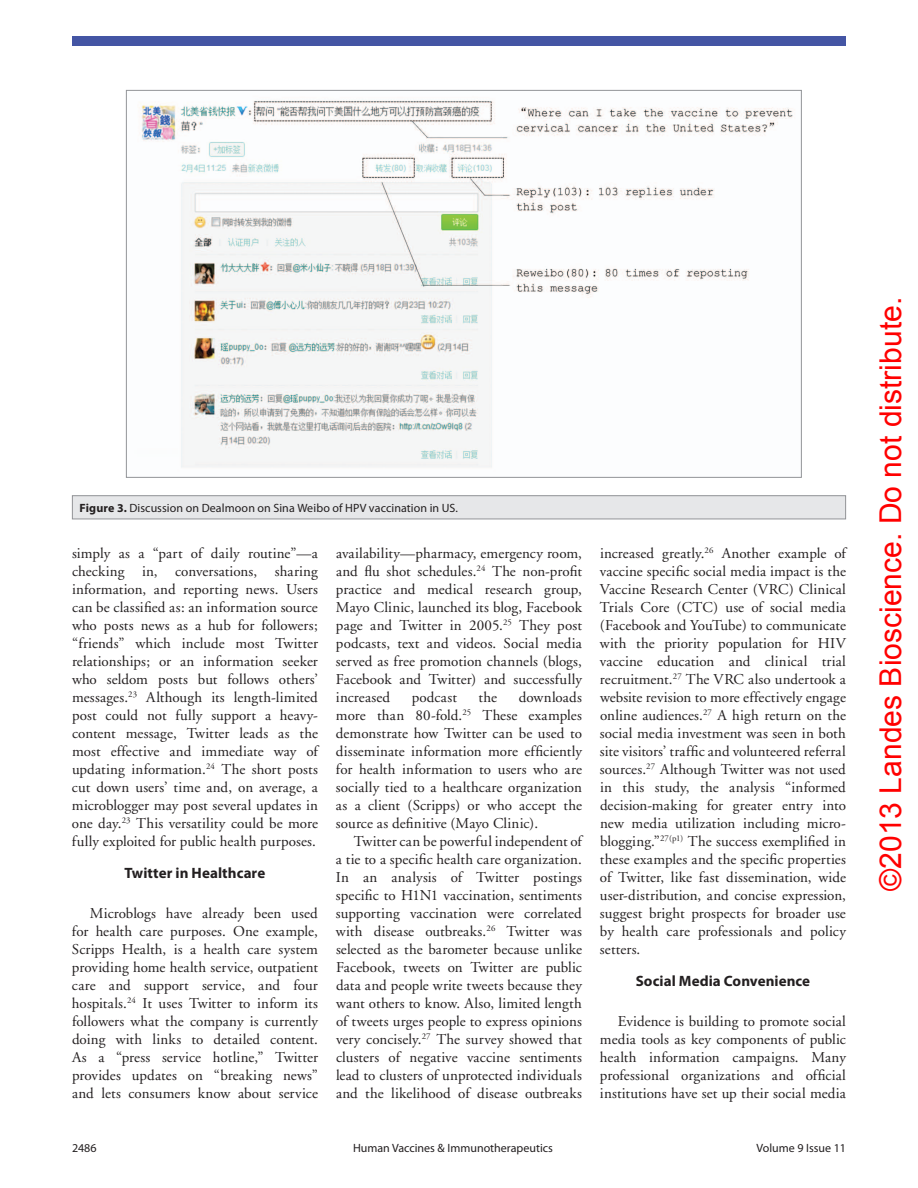
<style>
.page{position:relative;width:918px;height:1188px;background:#fff}
.page>*{position:absolute;margin:0;border:0;box-sizing:border-box;transform-origin:0 0}
.t1{font:30.15px "Arial";color:#f00}
.t2{font:15px/18px "Adobe Garamond";letter-spacing:.01em;color:#231f20;text-align:justify}
.t3{font:700 15px "Myriad Pro";letter-spacing:.005em;color:#231f20}
.t4{font:12px "Myriad Pro";color:#231f20}
.s1{font-weight:700}
</style>
<div class="page">
<div style="left:72px;top:36px;width:774px;height:10px;background:#4455a4"></div>
<img style="left:139px;top:100px;width:654px;height:368px">
<div style="left:72px;top:496px;width:774px;height:23px;background:#e6e7e9"></div>
<div style="left:72px;top:495px;width:774px;height:24px;border:1px solid #939598"></div>
<p class="t4" style="left:80px;top:500px;width:380px"><span class="s1">Figure 3.</span> Discussion on Dealmoon on Sina Weibo of HPV vaccination in US.</p>
<p class="t2" style="left:72px;top:545px;width:248px">simply as a “part of daily routine”—a checking in, conversations, sharing information, and reporting news. Users can be classified as: an information source who posts news as a hub for followers; “friends” which include most Twitter relationships; or an information seeker who seldom posts but follows others’ messages.<sup>23</sup> Although its length-limited post could not fully support a heavy&shy;content message, Twitter leads as the most effective and immediate way of updating information.<sup>24</sup> The short posts cut down users’ time and, on average, a microblogger may post several updates in one day.<sup>23</sup> This versatility could be more fully exploited for public health purposes.</p>
<p class="t3" style="left:125px;top:863px;width:142px">Twitter in Healthcare</p>
<p class="t2" style="left:72px;top:905px;width:248px;text-indent:18px">Microblogs have already been used for health care purposes. One example, Scripps Health, is a health care system providing home health service, outpatient care and support service, and four hospitals.<sup>24</sup> It uses Twitter to inform its followers what the company is currently doing with links to detailed content.<br>As a “press service hotline,” Twitter provides updates on “breaking news” and lets consumers know about service</p>
<p class="t2" style="left:336px;top:545px;width:248px">availability—pharmacy, emergency room, and flu shot schedules.<sup>24</sup> The non-profit practice and medical research group, Mayo Clinic, launched its blog, Facebook page and Twitter in 2005.<sup>25</sup> They post podcasts, text and videos. Social media served as free promotion channels (blogs, Facebook and Twitter) and successfully increased</p>
<p class="t2" style="left:336px;top:689px;width:248px;text-indent:183px">downloads more than 80-fold.<sup>25</sup> These examples demonstrate how Twitter can be used to disseminate information more efficiently for health information to users who are socially tied to a healthcare organization as a client (Scripps) or who accept the source as definitive (Mayo Clinic).</p>
<p class="t2" style="left:336px;top:833px;width:248px;text-indent:18px">Twitter can be powerful independent of a tie to a specific health care organization.<br>In an analysis of Twitter postings specific to H1N1 vaccination, sentiments supporting vaccination were correlated with disease outbreaks.<sup>26</sup> Twitter was selected as the barometer because unlike Facebook, tweets on Twitter are public data and people write tweets because they want others to know. Also, limited length of tweets urges people to express opinions very concisely.<sup>27</sup> The survey showed that clusters of negative vaccine sentiments lead to clusters of unprotected individuals and the likelihood of disease outbreaks</p>
<p class="t2" style="left:412px;top:689px;width:47px">podcast</p>
<p class="t2" style="left:479px;top:689px;width:20px">the</p>
<p class="t2" style="left:600px;top:545px;width:248px">increased greatly.<sup>26</sup> Another example of vaccine specific social media impact is the Vaccine Research Center (VRC) Clinical Trials Core (CTC) use of social media (Facebook and YouTube) to communicate with the priority population for HIV vaccine education and clinical trial recruitment.<sup>27</sup> The VRC also undertook a website revision to more effectively engage online audiences.<sup>27</sup> A high return on the social media investment was seen in both site visitors’ traffic and volunteered referral sources.<sup>27</sup> Although Twitter was not used in this study, the analysis “informed decision-making for greater entry into new media utilization including micro&shy;blogging.”<sup>27(p1)</sup> The success exemplified in these examples and the specific properties of Twitter, like fast dissemination, wide user-distribution, and concise expression, suggest bright prospects for broader use by health care professionals and policy setters.</p>
<p class="t3" style="left:636px;top:971px;width:176px">Social Media Convenience</p>
<p class="t2" style="left:600px;top:1013px;width:247px;text-indent:18px">Evidence is building to promote social media tools as key components of public health information campaigns. Many professional organizations and official institutions have set up their social media</p>
<p class="t4" style="left:72px;top:1141px;width:26px">2486</p>
<p class="t4" style="left:353px;top:1141px;width:201px">Human Vaccines &amp; Immunotherapeutics</p>
<p class="t4" style="left:757px;top:1141px;width:91px">Volume 9 Issue 11</p>
<h1 class="t1" style="left:871px;top:891px;width:595px;rotate:-90deg">©2013 Landes Bioscience. Do not distribute.</h1>
</div>
